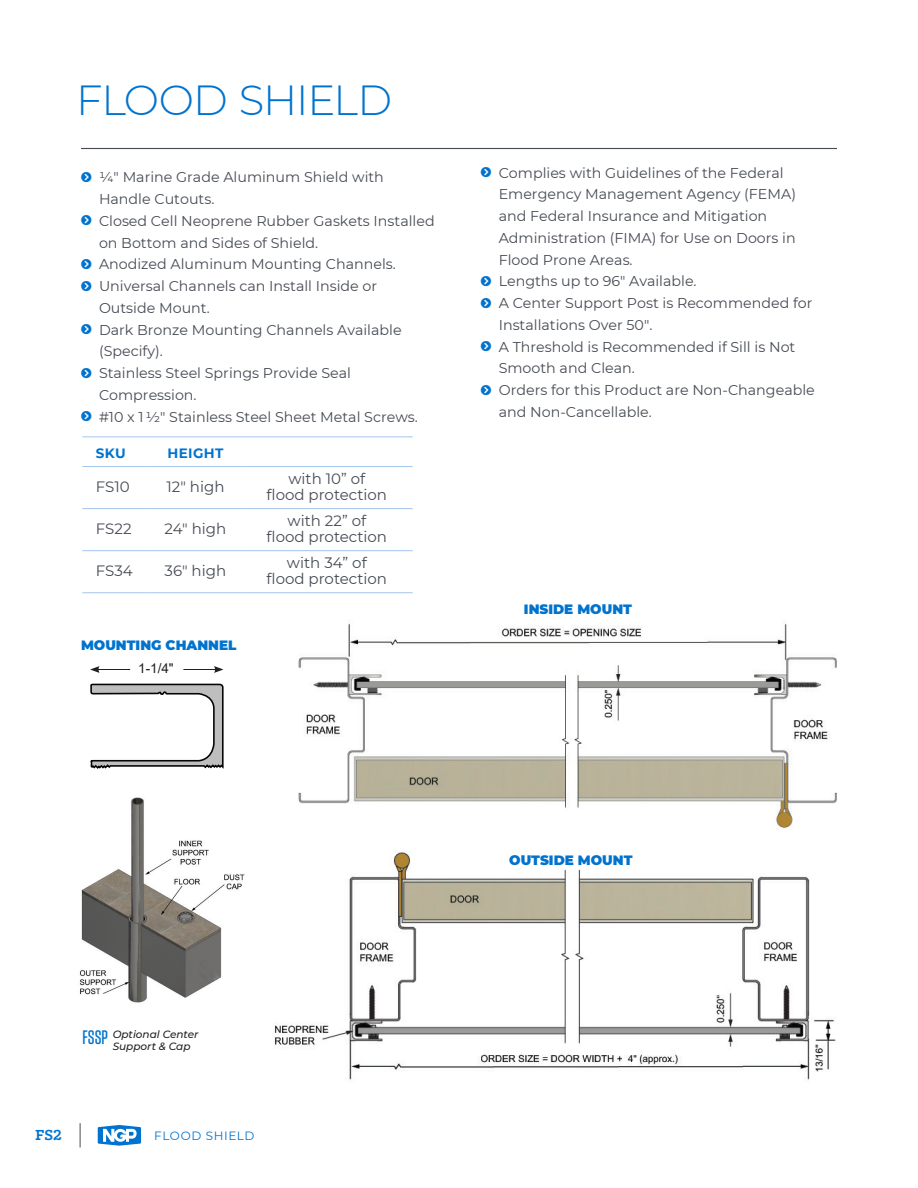
<style>
.page{position:relative;width:918px;height:1188px;background:#fff}
.page>*{position:absolute;margin:0;border:0;box-sizing:border-box;transform-origin:0 0}
.t1{font:300 42px "Montserrat";letter-spacing:-.03em;color:#0073ce}
.t2{font:700 16.5px "Klinic Slab";color:#0073ce}
.t3{font:15px/15.5px "Montserrat";color:#464b54;text-align:center}
.t4{font:14.25px/21.8px "Montserrat";color:#464b54}
.t5{font:900 13.5px "Montserrat";color:#0073ce}
.t6{font:700 13.5px "Montserrat";letter-spacing:.03em;color:#0073ce}
.t7{font:13.5px "Arial";color:#231f20}
.t8{font:12px "Montserrat";letter-spacing:.05em;color:#0073ce}
.cutlines_italic{font:italic 500 10.5px/12px "Montserrat";color:#231f20}
.s1{font-family:"Tungsten";font-style:normal;font-size:19.5px;color:#0073ce}
</style>
<div class="page">
<svg style="left:98px;top:1125px;width:43px;height:21px"></svg>
<svg style="left:80px;top:1123px;width:1px;height:25px"></svg>
<hr style="left:81px;top:148px;width:756px;height:1px;background:#464b54">
<img style="left:275px;top:852px;width:561px;height:228px">
<img style="left:298px;top:623px;width:539px;height:205px">
<img style="left:80px;top:797px;width:165px;height:206px">
<svg style="left:90px;top:684px;width:134px;height:85px"></svg>
<hr style="left:97px;top:669px;width:33px;height:1px;background:#231f20">
<svg style="left:90px;top:666px;width:10px;height:7px"></svg>
<hr style="left:183px;top:669px;width:33px;height:1px;background:#231f20">
<svg style="left:214px;top:666px;width:10px;height:7px"></svg>
<hr style="left:82px;top:437px;width:68px;height:1px;background:#a4c4ed">
<hr style="left:150px;top:437px;width:91px;height:1px;background:#a4c4ed">
<hr style="left:241px;top:437px;width:172px;height:1px;background:#a4c4ed">
<hr style="left:82px;top:466px;width:68px;height:1px;background:#a4c4ed">
<hr style="left:82px;top:508px;width:68px;height:1px;background:#a4c4ed">
<hr style="left:82px;top:550px;width:68px;height:1px;background:#a4c4ed">
<hr style="left:82px;top:592px;width:68px;height:1px;background:#a4c4ed">
<hr style="left:150px;top:466px;width:91px;height:1px;background:#a4c4ed">
<hr style="left:241px;top:466px;width:172px;height:1px;background:#a4c4ed">
<hr style="left:150px;top:508px;width:91px;height:1px;background:#a4c4ed">
<hr style="left:241px;top:508px;width:172px;height:1px;background:#a4c4ed">
<hr style="left:150px;top:550px;width:91px;height:1px;background:#a4c4ed">
<hr style="left:241px;top:550px;width:172px;height:1px;background:#a4c4ed">
<hr style="left:150px;top:592px;width:91px;height:1px;background:#a4c4ed">
<hr style="left:241px;top:592px;width:172px;height:1px;background:#a4c4ed">
<p class="t1" style="left:76px;top:71px;width:317px">FLOOD SHIELD</p>
<p class="t4" style="left:99px;top:166px;width:286px">1/4" Marine Grade Aluminum Shield with<br>Handle Cutouts.</p>
<p class="t4" style="left:99px;top:209px;width:337px">Closed Cell Neoprene Rubber Gaskets Installed on Bottom and Sides of Shield.</p>
<p class="t4" style="left:99px;top:253px;width:298px">Anodized Aluminum Mounting Channels.</p>
<p class="t4" style="left:99px;top:275px;width:280px">Universal Channels can Install Inside or<br>Outside Mount.</p>
<p class="t4" style="left:99px;top:318px;width:304px">Dark Bronze Mounting Channels Available (Specify).</p>
<p class="t4" style="left:99px;top:362px;width:254px">Stainless Steel Springs Provide Seal<br>Compression.</p>
<p class="t4" style="left:99px;top:405px;width:320px">#10 x 1 1/2" Stainless Steel Sheet Metal Screws.</p>
<p class="t6" style="left:96px;top:444px;width:31px">SKU</p>
<p class="t6" style="left:167px;top:444px;width:58px">HEIGHT</p>
<p class="t3" style="left:96px;top:478px;width:35px">FS10</p>
<p class="t3" style="left:166px;top:478px;width:60px">12" high</p>
<p class="t3" style="left:267px;top:471px;width:122px">with 10” of<br>flood protection</p>
<p class="t3" style="left:96px;top:520px;width:37px">FS22</p>
<p class="t3" style="left:165px;top:520px;width:63px">24" high</p>
<p class="t3" style="left:267px;top:513px;width:122px">with 22” of<br>flood protection</p>
<p class="t3" style="left:96px;top:563px;width:38px">FS34</p>
<p class="t3" style="left:165px;top:563px;width:63px">36" high</p>
<p class="t3" style="left:267px;top:555px;width:122px">with 34” of flood protection</p>
<p class="t5" style="left:81px;top:635px;width:157px">MOUNTING CHANNEL</p>
<p class="t7" style="left:138px;top:659px;width:37px">1-1/4"</p>
<p class="t4" style="left:499px;top:161px;width:299px">Complies with Guidelines of the Federal Emergency Management Agency (FEMA) and Federal Insurance and Mitigation Administration (FIMA) for Use on Doors in Flood Prone Areas.</p>
<p class="t4" style="left:499px;top:270px;width:199px">Lengths up to 96" Available.</p>
<p class="t4" style="left:499px;top:292px;width:315px">A Center Support Post is Recommended for<br>Installations Over 50".</p>
<p class="t4" style="left:499px;top:335px;width:298px">A Threshold is Recommended if Sill is Not<br>Smooth and Clean.</p>
<p class="t4" style="left:499px;top:379px;width:318px">Orders for this Product are Non-Changeable and Non-Cancellable.</p>
<p class="t5" style="left:524px;top:599px;width:110px">INSIDE MOUNT</p>
<p class="cutlines_italic" style="left:113px;top:1028px;width:87px;text-indent:-30px"><span class="s1">FSSP</span> Optional Center<br>Support &amp; Cap</p>
<p class="t2" style="left:35px;top:1124px;width:28px">FS2</p>
<p class="t8" style="left:154px;top:1127px;width:102px">FLOOD SHIELD</p>
<p class="t5" style="left:509px;top:850px;width:125px">OUTSIDE MOUNT</p>
</div>
